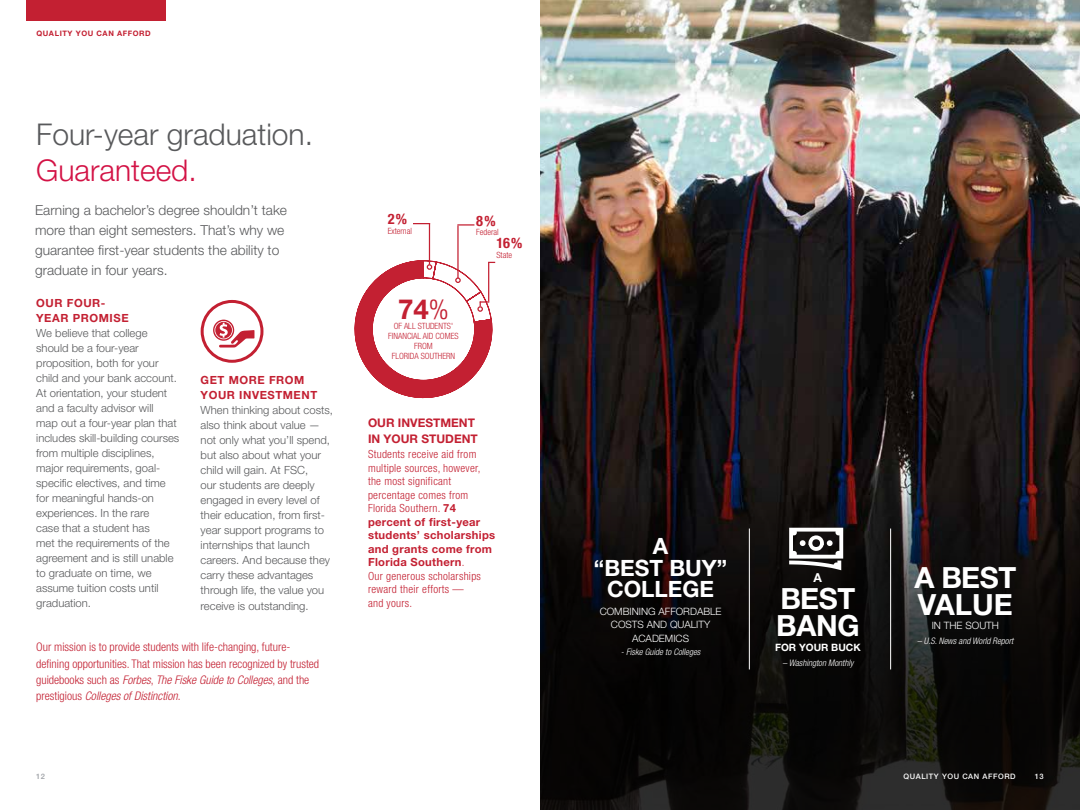
<style>
.page{position:relative;width:1080px;height:810px;background:#fff}
.page>*{position:absolute;margin:0;border:0;box-sizing:border-box;transform-origin:0 0}
.t1{font:300 30px "Helvetica Neue LT Std";color:#58595b}
.t2{font:300 30px "Helvetica Neue LT Std";color:#d31245}
.t3{font:700 29.25px/27px "Helvetica Neue LT Std";letter-spacing:-.01em;color:#fff}
.t4{font:700 27.62px "Helvetica Neue LT Std";color:#c32032}
.t5{font:700 22.5px/21.4px "Helvetica Neue LT Std";color:#fff;text-align:center}
.t6{font:700 condensed 14.38px "Helvetica Neue LT Std";color:#c32032}
.t7{font:300 13.75px/20px "Helvetica Neue LT Std";color:#58595b}
.t8{font:700 12.38px "Helvetica Neue LT Std";color:#fff}
.t9{font:300 condensed 11.88px/16.2px "Helvetica Neue LT Std";color:#c32032}
.t10{font:700 11.88px/16.2px "Helvetica Neue LT Std";color:#c32032}
.t11{font:300 11.25px/15px "Helvetica Neue LT Std";color:#58595b}
.t12{font:300 condensed 11.25px/13.5px "Helvetica Neue LT Std";letter-spacing:.025em;color:#c32032}
.t13{font:700 11.25px/15px "Helvetica Neue LT Std";letter-spacing:.05em;color:#c32032}
.t14{font:300 10.12px/13.5px "Helvetica Neue LT Std";color:#fff;text-align:center}
.t15{font:700 10.12px "Helvetica Neue LT Std";color:#fff}
.t16{font:italic 300 condensed 9px "Helvetica Neue LT Std";color:#fff}
.t17{font:300 condensed 8.62px/10px "Helvetica Neue LT Std";color:#c32032;text-align:center}
.t18{font:500 7.5px "Helvetica Neue LT Std";letter-spacing:.075em;color:#fff}
.t19{font:700 7.5px "Helvetica Neue LT Std";letter-spacing:.075em;color:#c32032}
.t20{font:500 7.5px "Helvetica Neue LT Std";color:#9c9fa4}
.s1{font-style:italic}
.s2{font-weight:300;font-stretch:condensed}
.s3{font-weight:700;font-stretch:normal}
</style>
<div class="page">
<img style="left:540px;top:0;width:540px;height:350px">
<svg style="left:540px;top:350px;width:540px;height:460px;background:#130f10"></svg>
<svg style="left:789px;top:528px;width:54px;height:42px"></svg>
<hr style="left:749px;top:529px;width:1px;height:140px;background:#fff">
<hr style="left:890px;top:529px;width:1px;height:140px;background:#fff">
<svg style="left:202px;top:301px;width:60px;height:60px"></svg>
<div style="left:201px;top:300px;width:62px;height:63px;border:3px solid #c32032;border-radius:50%"></div>
<svg style="left:213px;top:320px;width:41px;height:28px"></svg>
<div style="left:26px;top:0;width:140px;height:21px;background:#c32032"></div>
<svg style="left:413px;top:223px;width:16px;height:1px"></svg>
<hr style="left:429px;top:223px;width:1px;height:42px;background:#c32032">
<svg style="left:457px;top:224px;width:17px;height:2px"></svg>
<hr style="left:457px;top:226px;width:2px;height:52px;background:#c32032">
<svg style="left:354px;top:260px;width:142px;height:139px"></svg>
<p class="t19" style="left:36px;top:29px;width:116px">QUALITY YOU CAN AFFORD</p>
<h1 class="t1" style="left:36px;top:116px;width:278px">Four-year graduation.</h1>
<h1 class="t2" style="left:36px;top:152px;width:162px">Guaranteed.</h1>
<p class="t7" style="left:35px;top:200px;width:253px">Earning a bachelor’s degree shouldn’t take more than eight semesters. That’s why we guarantee first-year students the ability to graduate in four years.</p>
<p class="t13" style="left:36px;top:295px;width:94px">OUR FOUR-<br>YEAR PROMISE</p>
<p class="t11" style="left:36px;top:325px;width:145px">We believe that college should be a four-year proposition, both for your child and your bank account.<br>At orientation, your student and a faculty advisor will<br>map out a four-year plan that includes skill-building courses from multiple disciplines, major requirements, goal&shy;specific electives, and time for meaningful hands-on experiences. In the rare<br>case that a student has<br>met the requirements of the agreement and is still unable to graduate on time, we assume tuition costs until graduation.</p>
<p class="t13" style="left:201px;top:372px;width:118px">GET MORE FROM<br>YOUR INVESTMENT</p>
<p class="t11" style="left:201px;top:402px;width:134px">When thinking about costs, also think about value — not only what you’ll spend, but also about what your child will gain. At FSC,<br>our students are deeply engaged in every level of their education, from first&shy;year support programs to internships that launch careers. And because they carry these advantages through life, the value you</p>
<p class="t11" style="left:201px;top:598px;width:109px">receive is outstanding.</p>
<p class="t9" style="left:36px;top:639px;width:285px">Our mission is to provide students with life-changing, future&shy;defining opportunities. That mission has been recognized by trusted guidebooks such as <span class="s1">Forbes</span>, <span class="s1">The Fiske Guide to Colleges</span>, and the prestigious <span class="s1">Colleges of Distinction</span>.</p>
<p class="t6" style="left:388px;top:210px;width:21px">2%</p>
<p class="t17" style="left:388px;top:226px;width:26px">External</p>
<h3 class="t4" style="left:398px;top:292px;width:52px">74<span class="s2">%</span></h3>
<p class="t17" style="left:388px;top:321px;width:72px">OF ALL STUDENTS'<br>FINANCIAL AID COMES<br>FROM<br>FLORIDA SOUTHERN</p>
<p class="t6" style="left:476px;top:212px;width:21px">8%</p>
<p class="t17" style="left:476px;top:227px;width:24px">Federal</p>
<p class="t6" style="left:496px;top:235px;width:27px">16%</p>
<p class="t17" style="left:496px;top:250px;width:17px">State</p>
<p class="t10" style="left:368px;top:414px;width:111px">OUR INVESTMENT<br>IN YOUR STUDENT</p>
<p class="t12" style="left:368px;top:447px;width:129px">Students receive aid from multiple sources, however, the most significant percentage comes from<br>Florida Southern. <span class="s3">74 percent of first-year students’ scholarships and grants come from<br>Florida Southern</span>.<br>Our generous scholarships reward their efforts —<br>and yours.</p>
<h3 class="t5" style="left:594px;top:535px;width:135px">A<br>“BEST BUY”<br>COLLEGE</h3>
<p class="t14" style="left:600px;top:604px;width:123px">COMBINING AFFORDABLE<br>COSTS AND QUALITY<br>ACADEMICS</p>
<p class="t16" style="left:621px;top:647px;width:81px">- Fiske Guide to Colleges</p>
<p class="t8" style="left:814px;top:570px;width:10px">A</p>
<h2 class="t3" style="left:776px;top:585px;width:85px">BEST<br>BANG</h2>
<p class="t15" style="left:775px;top:641px;width:87px">FOR YOUR BUCK</p>
<p class="t16" style="left:782px;top:658px;width:72px">– Washington Monthly</p>
<h2 class="t3" style="left:914px;top:563px;width:103px">A BEST<br>VALUE</h2>
<p class="t14" style="left:932px;top:618px;width:69px">IN THE SOUTH</p>
<p class="t16" style="left:917px;top:636px;width:98px">– U.S. News and World Report</p>
<p class="t20" style="left:36px;top:772px;width:10px">12</p>
<p class="t18" style="left:904px;top:772px;width:113px">QUALITY YOU CAN AFFORD</p>
<p class="t18" style="left:1035px;top:772px;width:10px">13</p>
</div>
